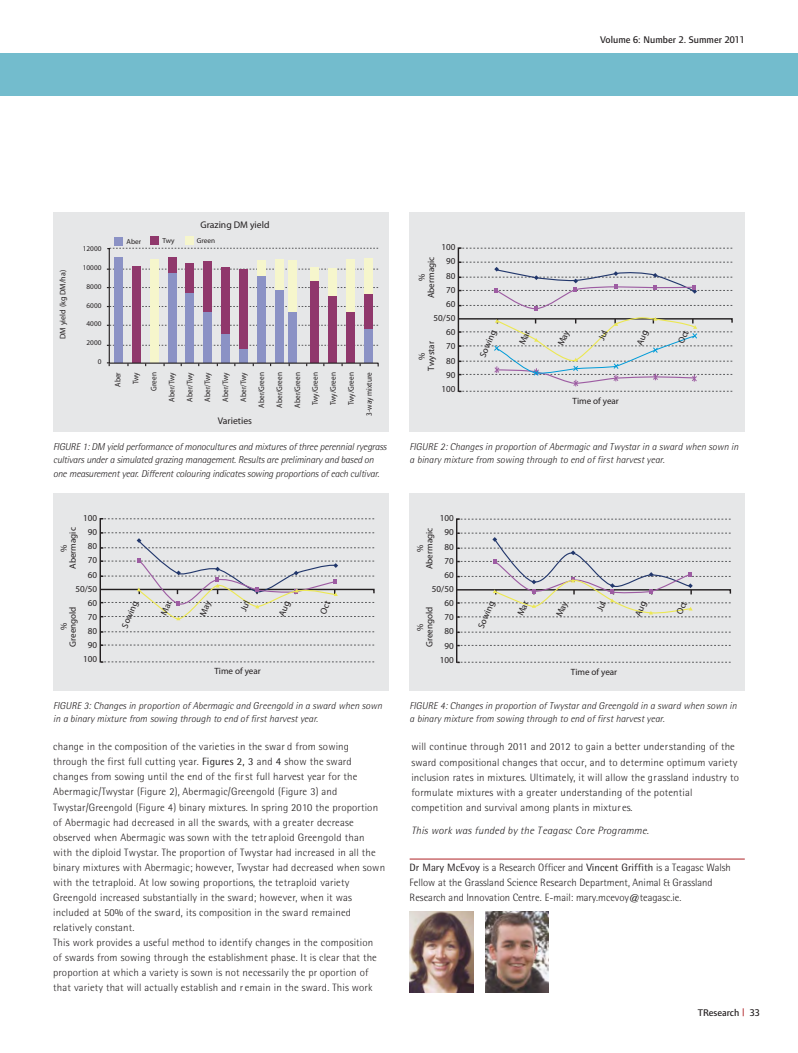
<style>
.page{position:relative;width:798px;height:1053px;background:#fff}
.page>*{position:absolute;margin:0;border:0;box-sizing:border-box;transform-origin:0 0}
.t1{font:300 10.62px/15px "Rotis Semi Sans";letter-spacing:.015em;color:#231f20}
.t2{font:italic 300 10.62px "Rotis Semi Sans";letter-spacing:.015em;color:#231f20}
.t3{font:italic 300 10px/13.8px "Rotis Semi Sans";color:#231f20}
.t4{font:italic 300 10px/13.8px "Rotis Semi Sans";letter-spacing:-.02em;color:#231f20}
.t5{font:500 10px "Foundry Form Sans";color:#231f20}
.t6{font:9.62px "Myriad";color:#231f20}
.t7{font:9.12px/14.1px "Myriad";color:#231f20;text-align:center}
.t8{font:8px "Myriad";color:#231f20;scale:.9 1}
.t9{font:8px "Myriad";color:#231f20}
.t10{font:7.25px "Myriad";color:#231f20}
.s1{font-weight:400}
.s2{color:#af2227}
</style>
<div class="page">
<div style="left:0;top:53px;width:797px;height:43px;background:#73bccd"></div>
<hr style="left:409px;top:858px;width:335px;height:1px;background:#af2227">
<img style="left:409px;top:911px;width:64px;height:81px">
<img style="left:485px;top:911px;width:63px;height:81px">
<div style="left:53px;top:213px;width:335px;height:219px;background:#e6e7e8"></div>
<div style="left:115px;top:237px;width:8px;height:8px;background:#8b92c5"></div>
<div style="left:150px;top:237px;width:9px;height:8px;background:#90386c"></div>
<div style="left:185px;top:236px;width:8px;height:8px;background:#f6f6cc"></div>
<svg style="left:106px;top:247px;width:273px;height:120px"></svg>
<div style="left:409px;top:213px;width:335px;height:219px;background:#e6e7e8"></div>
<div style="left:53px;top:493px;width:335px;height:197px;background:#e6e7e8"></div>
<div style="left:409px;top:493px;width:335px;height:197px;background:#e6e7e8"></div>
<svg style="left:457px;top:247px;width:276px;height:146px"></svg>
<svg style="left:99px;top:518px;width:276px;height:145px"></svg>
<svg style="left:456px;top:518px;width:275px;height:146px"></svg>
<p class="t9" style="left:60px;top:339px;width:70px;rotate:-90deg">DM yield (kg DM/ha)</p>
<p class="t10" style="left:83px;top:245px;width:20px">12000</p>
<p class="t10" style="left:83px;top:264px;width:20px">10000</p>
<p class="t10" style="left:86px;top:283px;width:16px">8000</p>
<p class="t10" style="left:86px;top:302px;width:16px">6000</p>
<p class="t10" style="left:86px;top:321px;width:16px">4000</p>
<p class="t10" style="left:86px;top:340px;width:16px">2000</p>
<p class="t10" style="left:98px;top:359px;width:5px">0</p>
<p class="t6" style="left:200px;top:222px;width:70px">Grazing DM yield</p>
<p class="t10" style="left:126px;top:238px;width:16px">Aber</p>
<p class="t10" style="left:162px;top:238px;width:14px">Twy</p>
<p class="t10" style="left:197px;top:238px;width:20px">Green</p>
<p class="t8" style="left:115px;top:387px;width:18px;rotate:-90deg">Aber</p>
<p class="t8" style="left:133px;top:384px;width:15px;rotate:-90deg">Twy</p>
<p class="t8" style="left:151px;top:390px;width:22px;rotate:-90deg">Green</p>
<p class="t8" style="left:169px;top:401px;width:34px;rotate:-90deg">Aber/Twy</p>
<p class="t8" style="left:187px;top:401px;width:34px;rotate:-90deg">Aber/Twy</p>
<p class="t8" style="left:204px;top:401px;width:34px;rotate:-90deg">Aber/Twy</p>
<p class="t8" style="left:222px;top:401px;width:34px;rotate:-90deg">Aber/Twy</p>
<p class="t8" style="left:240px;top:401px;width:34px;rotate:-90deg">Aber/Twy</p>
<p class="t8" style="left:258px;top:407px;width:41px;rotate:-90deg">Aber/Green</p>
<p class="t8" style="left:276px;top:407px;width:41px;rotate:-90deg">Aber/Green</p>
<p class="t8" style="left:294px;top:407px;width:41px;rotate:-90deg">Aber/Green</p>
<p class="t8" style="left:312px;top:405px;width:38px;rotate:-90deg">Twy/Green</p>
<p class="t8" style="left:330px;top:405px;width:38px;rotate:-90deg">Twy/Green</p>
<p class="t8" style="left:348px;top:405px;width:38px;rotate:-90deg">Twy/Green</p>
<p class="t8" style="left:366px;top:415px;width:49px;rotate:-90deg">3-way mixture</p>
<p class="t6" style="left:218px;top:417px;width:36px">Varieties</p>
<p class="t7" style="left:433px;top:241px;width:23px;text-align:right">100<br>90<br>80<br>70<br>60<br>50/50<br>60<br>70<br>80<br>90<br>100</p>
<p class="t7" style="left:418px;top:298px;width:43px;line-height:9.1px;rotate:-90deg">%<br>Abermagic</p>
<p class="t7" style="left:418px;top:370px;width:31px;line-height:9.1px;rotate:-90deg">%<br>Twystar</p>
<p class="t7" style="left:476px;top:354px;width:30px;rotate:-67deg">Sowing</p>
<p class="t5" style="left:600px;top:36px;width:146px">Volume 6: Number 2. Summer 2011</p>
<p class="t7" style="left:572px;top:394px;width:48px">Time of year</p>
<p class="t4" style="left:53px;top:439px;width:335px">FIGURE 1: DM yield performance of monocultures and mixtures of three perennial ryegrass cultivars under a simulated grazing management. Results are preliminary and based on one measurement year. Different colouring indicates sowing proportions of each cultivar.</p>
<p class="t3" style="left:409px;top:439px;width:330px">FIGURE 2: Changes in proportion of Abermagic and Twystar in a sward when sown in a binary mixture from sowing through to end of first harvest year.</p>
<p class="t7" style="left:75px;top:511px;width:23px;text-align:right">100<br>90<br>80<br>70<br>60<br>50/50<br>60<br>70<br>80<br>90<br>100</p>
<p class="t7" style="left:60px;top:569px;width:43px;line-height:9.1px;rotate:-90deg">%<br>Abermagic</p>
<p class="t7" style="left:60px;top:646px;width:42px;line-height:9.1px;rotate:-90deg">%<br>Greengold</p>
<p class="t7" style="left:118px;top:624px;width:30px;rotate:-67deg">Sowing</p>
<p class="t7" style="left:214px;top:664px;width:48px">Time of year</p>
<p class="t7" style="left:432px;top:512px;width:23px;text-align:right">100<br>90<br>80<br>70<br>60<br>50/50<br>60<br>70<br>80<br>90<br>100</p>
<p class="t7" style="left:416px;top:569px;width:43px;line-height:9.1px;rotate:-90deg">%<br>Abermagic</p>
<p class="t7" style="left:416px;top:647px;width:42px;line-height:9.1px;rotate:-90deg">%<br>Greengold</p>
<p class="t7" style="left:474px;top:625px;width:30px;rotate:-67deg">Sowing</p>
<p class="t7" style="left:570px;top:665px;width:48px">Time of year</p>
<p class="t3" style="left:53px;top:698px;width:330px">FIGURE 3: Changes in proportion of Abermagic and Greengold in a sward when sown in a binary mixture from sowing through to end of first harvest year.</p>
<p class="t3" style="left:409px;top:698px;width:328px">FIGURE 4: Changes in proportion of Twystar and Greengold in a sward when sown in a binary mixture from sowing through to end of first harvest year.</p>
<p class="t1" style="left:53px;top:739px;width:333px">change in the composition of the varieties in the swar d from sowing through the first full cutting year. <span class="s1">Figures 2, 3</span> and <span class="s1">4</span> show the sward changes from sowing until the end of the fir st full harvest year for the Abermagic/Twystar (Figure 2), Abermagic/Greengold (Figure 3) and Twystar/Greengold (Figure 4) binary mixtures. In spring 2010 the proportion of Abermagic had decreased in all the swards, with a greater decrease observed when Abermagic was sown with the tetr aploid Greengold than with the diploid Twystar. The proportion of Twystar had increased in all the binary mixtures with Abermagic; however, Twystar had decreased when sown with the tetraploid. At low sowing proportions, the tetraploid variety Greengold increased substantially in the sward; however, when it was included at 50% of the sward, its composition in the sward remained relatively constant.<br>This work provides a useful method to identify changes in the composition<br>of swards from sowing through the establishment phase. It is clear that the proportion at which a variety is sown is not necessarily the pr oportion of that variety that will actually establish and r emain in the sward. This work</p>
<p class="t1" style="left:411px;top:739px;width:329px">will continue through 2011 and 2012 to gain a better understanding of the sward compositional changes that occur, and to determine optimum variety inclusion rates in mixtures. Ultimately, it will allow the grassland industry to formulate mixtures with a greater understanding of the potential competition and survival among plants in mixtures.</p>
<p class="t2" style="left:411px;top:824px;width:239px">This work was funded by the Teagasc Core Programme.</p>
<p class="t1" style="left:409px;top:859px;width:322px"><span class="s1">Dr Mary McEvoy</span> is a Research Officer and <span class="s1">Vincent Griffith</span> is a Teagasc Walsh<br>Fellow at the Grassland Science Research Department, Animal &amp; Grassland<br>Research and Innovation Centre. E-mail: mary.mcevoy@teagasc.ie.</p>
<p class="t5" style="left:697px;top:1008px;width:64px">TResearch <span class="s2">|</span> 33</p>
</div>
